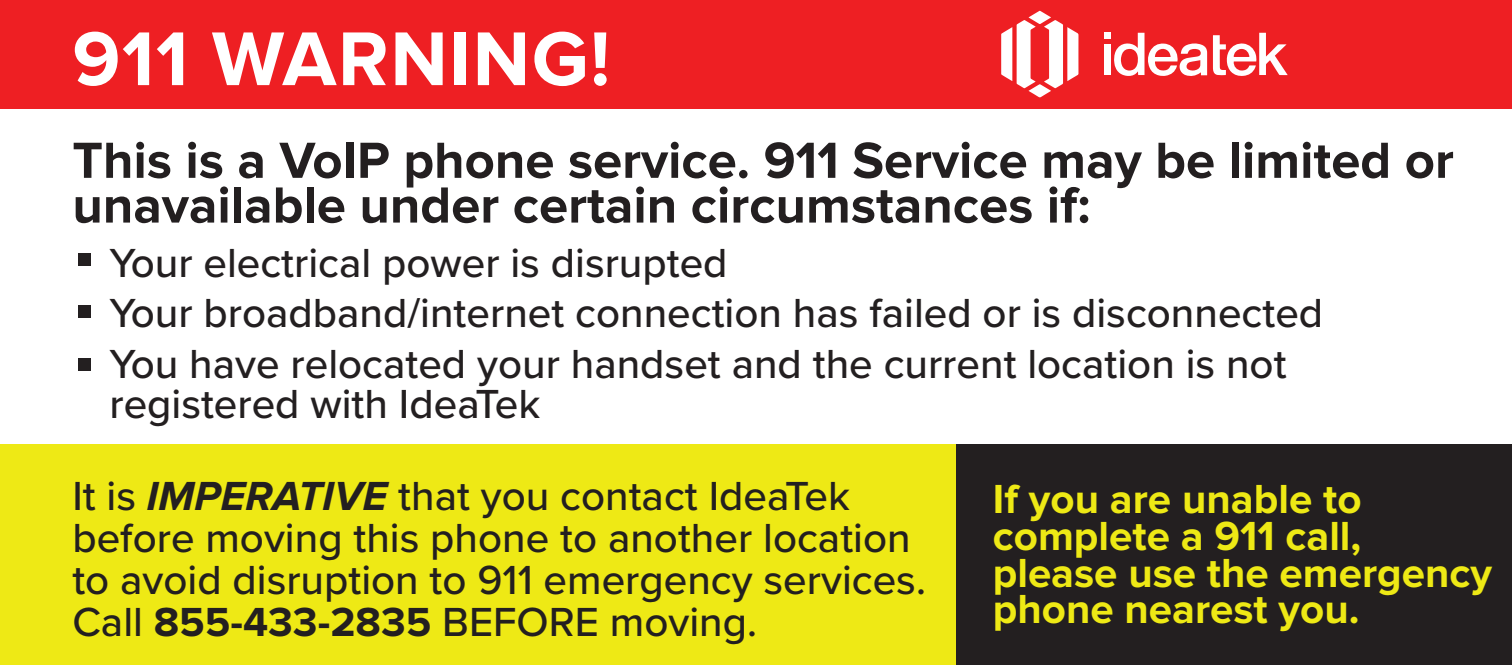
<style>
.page{position:relative;width:1512px;height:665px;background:#fff}
.page>*{position:absolute;margin:0;border:0;box-sizing:border-box;transform-origin:0 0}
.t1{font:700 78.92px "Proxima Nova";letter-spacing:.02em;color:#fff}
.t2{font:700 52.68px/44.8px "Proxima Nova";color:#231f20}
.t3{font:500 42.18px/42.2px "Proxima Nova";color:#231f20}
.t4{font:700 42.18px/36.8px "Proxima Nova";color:#eee915}
.s1{font-weight:700;font-style:italic}
.s2{font-weight:700}
</style>
<div class="page">
<div style="left:0;top:0;width:1512px;height:108px;background:#ee1f23"></div>
<div style="left:0;top:445px;width:956px;height:220px;background:#eee915"></div>
<div style="left:956px;top:445px;width:556px;height:220px;background:#231f20"></div>
<div style="left:78px;top:253px;width:13px;height:13px;background:#231f20"></div>
<div style="left:78px;top:305px;width:13px;height:13px;background:#231f20"></div>
<div style="left:78px;top:358px;width:13px;height:12px;background:#231f20"></div>
<svg style="left:1114px;top:33px;width:93px;height:43px"></svg>
<svg style="left:1213px;top:33px;width:75px;height:43px"></svg>
<div style="left:1104px;top:44px;width:7px;height:31px;background:#fff"></div>
<svg style="left:1001px;top:11px;width:77px;height:87px"></svg>
<div style="left:1104px;top:33px;width:7px;height:6px;background:#fff"></div>
<h1 class="t1" style="left:72px;top:23px;width:539px">911 WARNING!</h1>
<p class="t2" style="left:72px;top:140px;width:1383px">This is a VoIP phone service. 911 Service may be limited or unavailable under certain circumstances if:</p>
<p class="t3" style="left:109px;top:236px;width:1215px;line-height:50.6px">Your electrical power is disrupted<br>Your broadband/internet connection has failed or is disconnected<br>You have relocated your handset and the current location is not</p>
<p class="t3" style="left:109px;top:381px;width:432px">registered with IdeaTek</p>
<p class="t3" style="left:72px;top:473px;width:855px">It is <span class="s1">IMPERATIVE</span> that you contact IdeaTek before moving this phone to another location to avoid disruption to 911 emergency services.<br>Call <span class="s2">855-433-2835</span> BEFORE moving.</p>
<p class="t4" style="left:993px;top:482px;width:501px">If you are unable to complete a 911 call, please use the emergency phone nearest you.</p>
</div>
